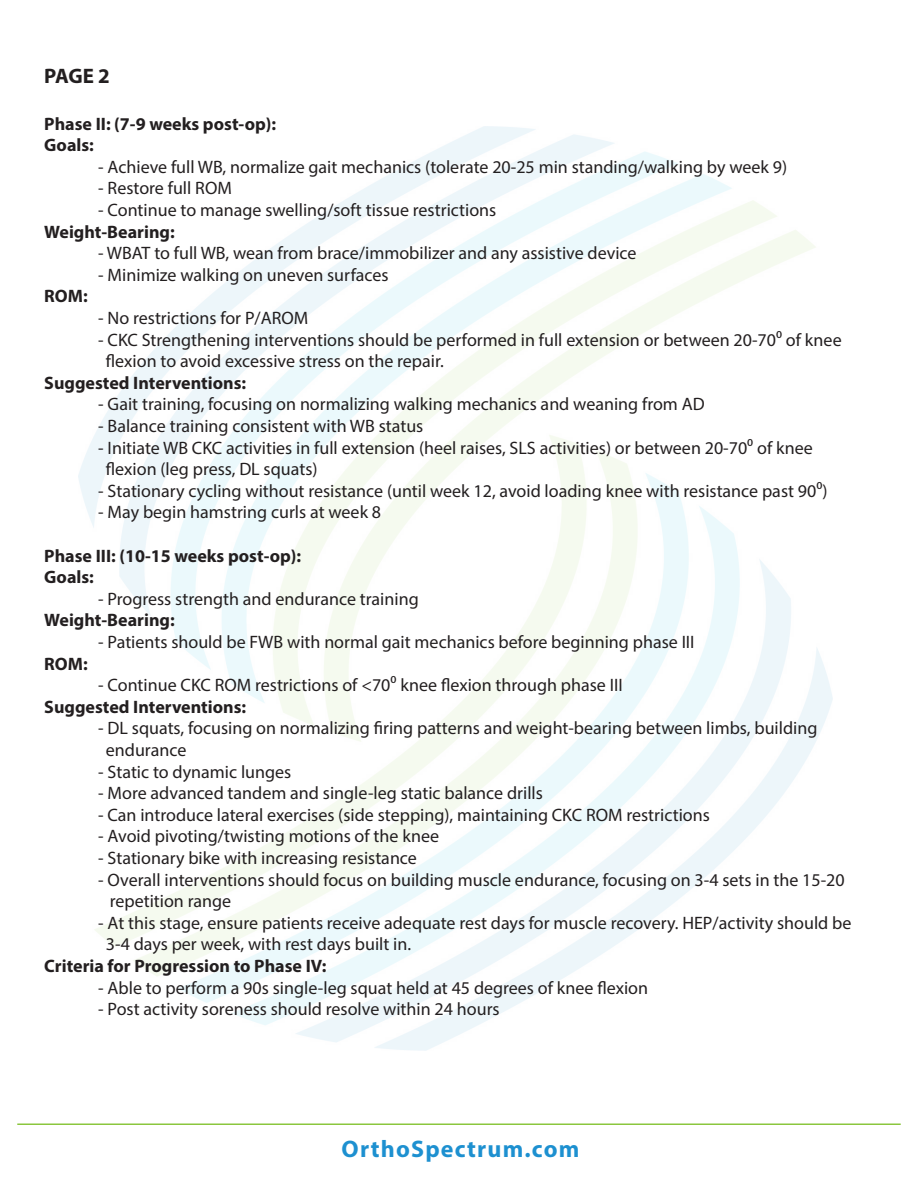
<style>
.page{position:relative;width:918px;height:1188px;background:#fff}
.page>*{position:absolute;margin:0;border:0;box-sizing:border-box;transform-origin:0 0}
.t1{font:700 24px "Myriad Pro";letter-spacing:.05em;color:#1d90d0}
.t2{font:700 21px "Myriad Pro";color:#231f20}
.t3{font:18px/21.6px "Myriad Pro";color:#231f20}
.t4{font:700 18px "Myriad Pro";color:#231f20}
</style>
<div class="page">
<hr style="left:17px;top:1124px;width:884px;height:1px;background:#8bc63e">
<p class="t2" style="left:44px;top:62px;width:67px">PAGE 2</p>
<p class="t4" style="left:44px;top:112px;width:233px">Phase II: (7-9 weeks post-op):</p>
<p class="t4" style="left:44px;top:133px;width:51px">Goals:</p>
<p class="t3" style="left:98px;top:156px;width:690px">- Achieve full WB, normalize gait mechanics (tolerate 20-25 min standing/walking by week 9)</p>
<p class="t3" style="left:98px;top:177px;width:135px">- Restore full ROM</p>
<p class="t3" style="left:98px;top:199px;width:400px">- Continue to manage swelling/soft tissue restrictions</p>
<p class="t4" style="left:44px;top:220px;width:132px">Weight-Bearing:</p>
<p class="t3" style="left:98px;top:242px;width:540px">- WBAT to full WB, wean from brace/immobilizer and any assistive device</p>
<p class="t3" style="left:98px;top:264px;width:292px">- Minimize walking on uneven surfaces</p>
<p class="t4" style="left:44px;top:285px;width:45px">ROM:</p>
<p class="t3" style="left:98px;top:307px;width:212px">- No restrictions for P/AROM</p>
<p class="t3" style="left:106px;top:328px;width:737px;text-indent:-8px">- CKC Strengthening interventions should be performed in full extension or between 20-70⁰ of knee flexion to avoid excessive stress on the repair.</p>
<p class="t4" style="left:44px;top:371px;width:203px">Suggested Interventions:</p>
<p class="t3" style="left:98px;top:393px;width:608px">- Gait training, focusing on normalizing walking mechanics and weaning from AD</p>
<p class="t3" style="left:98px;top:415px;width:327px">- Balance training consistent with WB status</p>
<p class="t3" style="left:98px;top:436px;width:716px">- Initiate WB CKC activities in full extension (heel raises, SLS activities) or between 20-70⁰ of knee</p>
<p class="t3" style="left:106px;top:458px;width:213px">flexion (leg press, DL squats)</p>
<p class="t3" style="left:98px;top:480px;width:731px">- Stationary cycling without resistance (until week 12, avoid loading knee with resistance past 90⁰)</p>
<p class="t3" style="left:98px;top:501px;width:284px">- May begin hamstring curls at week 8</p>
<p class="t4" style="left:44px;top:544px;width:258px">Phase III: (10-15 weeks post-op):</p>
<p class="t4" style="left:44px;top:565px;width:51px">Goals:</p>
<p class="t3" style="left:98px;top:588px;width:322px">- Progress strength and endurance training</p>
<p class="t4" style="left:44px;top:609px;width:132px">Weight-Bearing:</p>
<p class="t3" style="left:98px;top:631px;width:598px">- Patients should be FWB with normal gait mechanics before beginning phase III</p>
<p class="t4" style="left:44px;top:652px;width:45px">ROM:</p>
<p class="t3" style="left:98px;top:674px;width:526px">- Continue CKC ROM restrictions of &lt;70⁰ knee flexion through phase III</p>
<p class="t4" style="left:44px;top:695px;width:203px">Suggested Interventions:</p>
<p class="t3" style="left:98px;top:717px;width:721px">- DL squats, focusing on normalizing firing patterns and weight-bearing between limbs, building</p>
<p class="t3" style="left:106px;top:739px;width:82px">endurance</p>
<p class="t3" style="left:98px;top:760px;width:195px">- Static to dynamic lunges</p>
<p class="t3" style="left:98px;top:782px;width:446px">- More advanced tandem and single-leg static balance drills</p>
<p class="t3" style="left:98px;top:804px;width:613px">- Can introduce lateral exercises (side stepping), maintaining CKC ROM restrictions</p>
<p class="t3" style="left:98px;top:825px;width:342px">- Avoid pivoting/twisting motions of the knee</p>
<p class="t3" style="left:98px;top:847px;width:320px">- Stationary bike with increasing resistance</p>
<p class="t3" style="left:98px;top:868px;width:748px">- Overall interventions should focus on building muscle endurance, focusing on 3-4 sets in the 15-20</p>
<p class="t3" style="left:110px;top:890px;width:123px">repetition range</p>
<p class="t3" style="left:106px;top:912px;width:747px;text-indent:-8px">- At this stage, ensure patients receive adequate rest days for muscle recovery. HEP/activity should be<br>3-4 days per week, with rest days built in.</p>
<p class="t4" style="left:44px;top:954px;width:284px">Criteria for Progression to Phase IV:</p>
<p class="t3" style="left:98px;top:976px;width:551px">- Able to perform a 90s single-leg squat held at 45 degrees of knee flexion</p>
<p class="t3" style="left:98px;top:998px;width:403px">- Post activity soreness should resolve within 24 hours</p>
<p class="t1" style="left:342px;top:1133px;width:239px">OrthoSpectrum.com</p>
</div>
